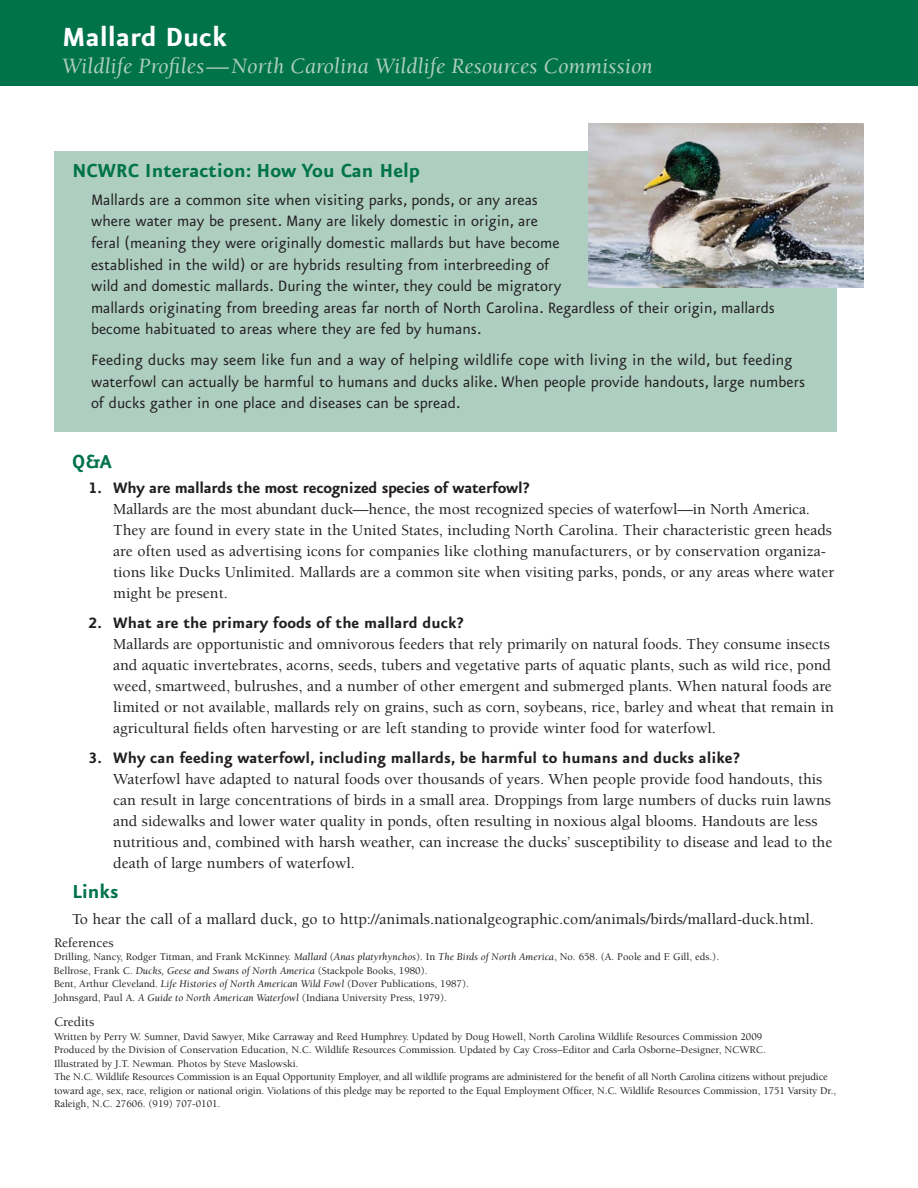
<style>
.page{position:relative;width:918px;height:1188px;background:#fff}
.page>*{position:absolute;margin:0;border:0;box-sizing:border-box;transform-origin:0 0}
.t1{font:700 31.5px "Eureka Sans";color:#fff}
.t2{font:italic 22.5px "Berkeley";color:#adcec1}
.t3{font:700 22.5px "Eureka Sans";color:#00734a}
.t4{font:18px/21.6px "Eureka Sans";color:#231f20}
.t5{font:700 18px "Eureka Sans";color:#231f20}
.t6{font:500 15.75px/21px "Berkeley";color:#231f20}
.t7{font:500 13.5px "Berkeley";color:#231f20}
.t8{font:500 10.5px/13.5px "Berkeley";color:#231f20}
.s1{font-family:"Eureka Sans Bold Caps";font-weight:400}
.s2{font-weight:400;font-style:italic}
</style>
<div class="page">
<div style="left:0;top:0;width:918px;height:86px;background:#00734a"></div>
<div style="left:54px;top:151px;width:783px;height:281px;background:#adcec1"></div>
<img style="left:588px;top:123px;width:276px;height:165px">
<h1 class="t1" style="left:62px;top:26px;width:167px">Mallard Duck</h1>
<h2 class="t2" style="left:62px;top:57px;width:593px">Wildlife Profiles—North Carolina Wildlife Resources Commission</h2>
<h2 class="t3" style="left:72px;top:162px;width:350px">NCWRC Interaction: How You Can Help</h2>
<p class="t4" style="left:91px;top:191px;width:685px">Mallards are a common site when visiting parks, ponds, or any areas<br>where water may be present. Many are likely domestic in origin, are<br>feral (meaning they were originally domestic mallards but have become<br>established in the wild) or are hybrids resulting from interbreeding of<br>wild and domestic mallards. During the winter, they could be migratory<br>mallards originating from breeding areas far north of North Carolina. Regardless of their origin, mallards become habituated to areas where they are fed by humans.</p>
<p class="t4" style="left:91px;top:351px;width:716px">Feeding ducks may seem like fun and a way of helping wildlife cope with living in the wild, but feeding waterfowl can actually be harmful to humans and ducks alike. When people provide handouts, large numbers of ducks gather in one place and diseases can be spread.</p>
<h2 class="t3" style="left:72px;top:453px;width:41px">Q&amp;A</h2>
<p class="t5" style="left:88px;top:482px;width:443px"><span class="s1">1</span>. Why are mallards the most recognized species of waterfowl?</p>
<p class="t6" style="left:113px;top:500px;width:723px">Mallards are the most abundant duck—hence, the most recognized species of waterfowl—in North America.<br>They are found in every state in the United States, including North Carolina. Their characteristic green heads are often used as advertising icons for companies like clothing manufacturers, or by conservation organiza&shy;tions like Ducks Unlimited. Mallards are a common site when visiting parks, ponds, or any areas where water might be present.</p>
<p class="t5" style="left:88px;top:617px;width:377px"><span class="s1">2</span>. What are the primary foods of the mallard duck?</p>
<p class="t6" style="left:113px;top:635px;width:722px">Mallards are opportunistic and omnivorous feeders that rely primarily on natural foods. They consume insects and aquatic invertebrates, acorns, seeds, tubers and vegetative parts of aquatic plants, such as wild rice, pond weed, smartweed, bulrushes, and a number of other emergent and submerged plants. When natural foods are limited or not available, mallards rely on grains, such as corn, soybeans, rice, barley and wheat that remain in agricultural fields often harvesting or are left standing to provide winter food for waterfowl.</p>
<p class="t5" style="left:88px;top:752px;width:653px"><span class="s1">3</span>. Why can feeding waterfowl, including mallards, be harmful to humans and ducks alike?</p>
<p class="t6" style="left:113px;top:770px;width:721px">Waterfowl have adapted to natural foods over thousands of years. When people provide food handouts, this can result in large concentrations of birds in a small area. Droppings from large numbers of ducks ruin lawns and sidewalks and lower water quality in ponds, often resulting in noxious algal blooms. Handouts are less nutritious and, combined with harsh weather, can increase the ducks’ susceptibility to disease and lead to the death of large numbers of waterfowl.</p>
<h2 class="t3" style="left:72px;top:884px;width:48px">Links</h2>
<p class="t6" style="left:72px;top:910px;width:743px">To hear the call of a mallard duck, go to http://animals.nationalgeographic.com/animals/birds/mallard-duck.html.</p>
<p class="t7" style="left:54px;top:937px;width:61px">References</p>
<p class="t8" style="left:54px;top:951px;width:667px">Drilling, Nancy, Rodger Titman, and Frank McKinney. <span class="s2">Mallard</span> (<span class="s2">Anas platyrhynchos</span>). In <span class="s2">The Birds of North America</span>, No. 658. (A. Poole and F. Gill, eds.).<br>Bellrose, Frank C. <span class="s2">Ducks, Geese and Swans of North America</span> (Stackpole Books, 1980).<br>Bent, Arthur Cleveland. <span class="s2">Life Histories of North American Wild Fowl</span> (Dover Publications, 1987).<br>Johnsgard, Paul A. <span class="s2">A Guide to North American Waterfowl</span> (Indiana University Press, 1979).</p>
<p class="t7" style="left:54px;top:1017px;width:42px">Credits</p>
<p class="t8" style="left:54px;top:1030px;width:784px">Written by Perry W. Sumner, David Sawyer, Mike Carraway and Reed Humphrey. Updated by Doug Howell, North Carolina Wildlife Resources Commission 2009<br>Produced by the Division of Conservation Education, N.C. Wildlife Resources Commission. Updated by Cay Cross–Editor and Carla Osborne–Designer, NCWRC.<br>Illustrated by J.T. Newman. Photos by Steve Maslowski.<br>The N.C. Wildlife Resources Commission is an Equal Opportunity Employer, and all wildlife programs are administered for the benefit of all North Carolina citizens without prejudice toward age, sex, race, religion or national origin. Violations of this pledge may be reported to the Equal Employment Officer, N.C. Wildlife Resources Commission, 1751 Varsity Dr., Raleigh, N.C. 27606. (919) 707-0101.</p>
</div>
